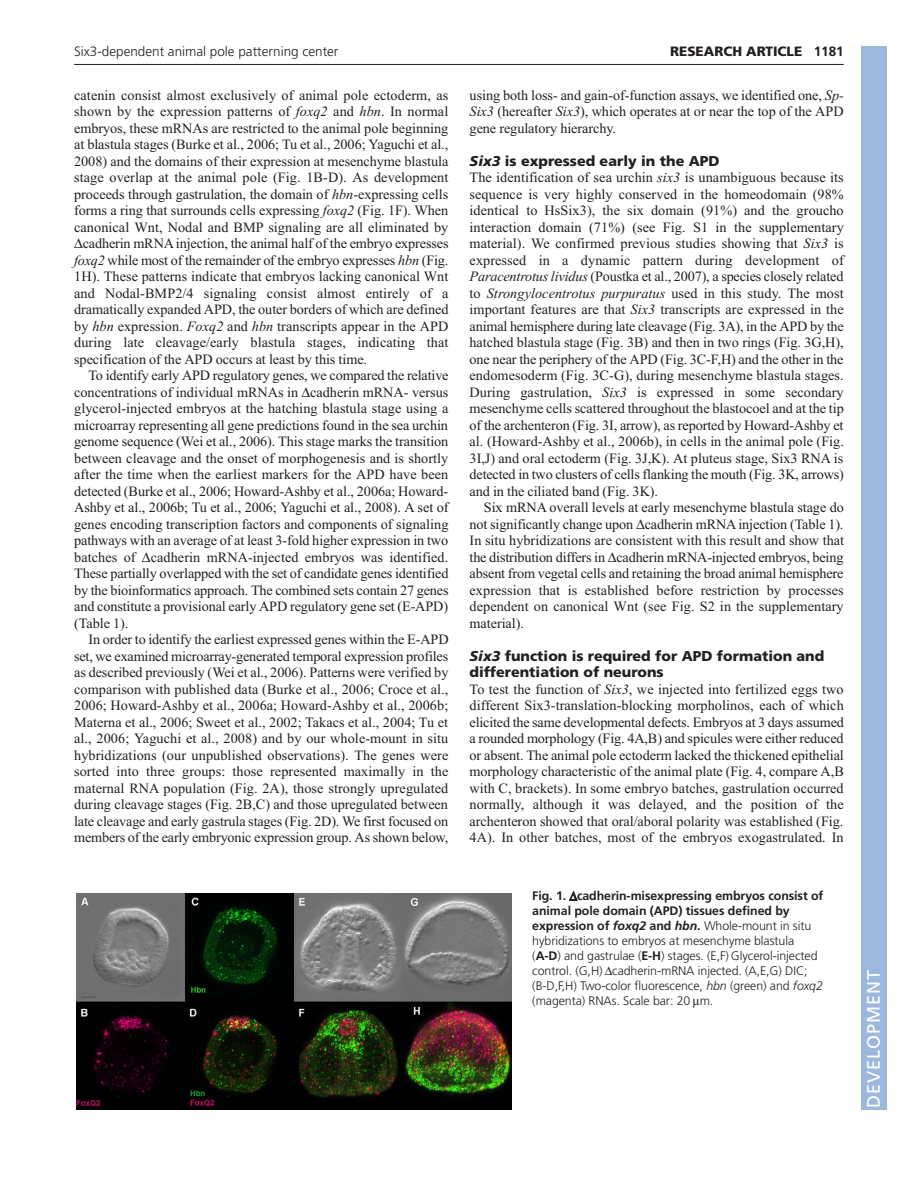
<style>
.page{position:relative;width:918px;height:1188px;background:#fff}
.page>*{position:absolute;margin:0;border:0;box-sizing:border-box;transform-origin:0 0}
.t1{font:18px "Frutiger LT Std";letter-spacing:.055em;color:#fff}
.t2{font:14.25px/16.5px "Times New Roman";letter-spacing:-.005em;color:#231f20;text-align:justify}
.t3{font:900 14.25px/16.5px "Frutiger LT Std";color:#231f20}
.t4{font:300 13.5px "Frutiger LT Std";color:#231f20}
.t5{font:900 13.5px "Frutiger LT Std";color:#231f20}
.t6{font:300 12.3px/15px "Frutiger LT Std";letter-spacing:-.005em;color:#231f20}
.s1{font-weight:700}
.s2{font-style:italic}
.s3{font-weight:700;font-style:italic}
</style>
<div class="page">
<hr style="left:74px;top:64px;width:770px;height:1px;background:#231f20">
<img style="left:77px;top:893px;width:434px;height:217px">
<div style="left:861px;top:46px;width:25px;height:1064px;background:#9cb9db"></div>
<svg style="left:569px;top:891px;width:9px;height:10px"></svg>
<p class="t4" style="left:74px;top:46px;width:266px">Six3-dependent animal pole patterning center</p>
<p class="t5" style="left:670px;top:46px;width:175px">RESEARCH ARTICLE <span class="s1">1181</span></p>
<p class="t2" style="left:74px;top:88px;width:376px">catenin consist almost exclusively of animal pole ectoderm, as</p>
<p class="t2" style="left:74px;top:105px;width:376px">shown by the expression patterns of <span class="s2">foxq2</span> and <span class="s2">hbn</span>. In normal</p>
<p class="t2" style="left:74px;top:121px;width:376px">embryos, these mRNAs are restricted to the animal pole beginning</p>
<p class="t2" style="left:74px;top:138px;width:376px">at blastula stages (Burke et al., 2006; Tu et al., 2006; Yaguchi et al.,</p>
<p class="t2" style="left:74px;top:154px;width:376px">2008) and the domains of their expression at mesenchyme blastula</p>
<p class="t2" style="left:74px;top:171px;width:376px">stage overlap at the animal pole (Fig. 1B-D). As development</p>
<p class="t2" style="left:74px;top:187px;width:376px">proceeds through gastrulation, the domain of <span class="s2">hbn</span>-expressing cells</p>
<p class="t2" style="left:74px;top:204px;width:376px">forms a ring that surrounds cells expressing <span class="s2">foxq2</span> (Fig. 1F). When</p>
<p class="t2" style="left:74px;top:220px;width:376px">canonical Wnt, Nodal and BMP signaling are all eliminated by</p>
<p class="t2" style="left:83px;top:237px;width:367px">cadherin mRNA injection, the animal half of the embryo expresses</p>
<p class="t2" style="left:74px;top:253px;width:376px"><span class="s2">foxq2</span> while most of the remainder of the embryo expresses <span class="s2">hbn</span> (Fig.</p>
<p class="t2" style="left:74px;top:270px;width:376px">1H). These patterns indicate that embryos lacking canonical Wnt</p>
<p class="t2" style="left:74px;top:286px;width:376px">and Nodal-BMP2/4 signaling consist almost entirely of a</p>
<p class="t2" style="left:74px;top:303px;width:376px">dramatically expanded APD, the outer borders of which are defined</p>
<p class="t2" style="left:74px;top:319px;width:376px">by <span class="s2">hbn</span> expression. <span class="s2">Foxq2</span> and <span class="s2">hbn</span> transcripts appear in the APD</p>
<p class="t2" style="left:74px;top:336px;width:376px">during late cleavage/early blastula stages, indicating that</p>
<p class="t2" style="left:74px;top:352px;width:295px">specification of the APD occurs at least by this time.</p>
<p class="t2" style="left:88px;top:369px;width:362px">To identify early APD regulatory genes, we compared the relative</p>
<p class="t2" style="left:74px;top:385px;width:376px">concentrations of individual mRNAs in cadherin mRNA- versus</p>
<p class="t2" style="left:74px;top:402px;width:376px">glycerol-injected embryos at the hatching blastula stage using a</p>
<p class="t2" style="left:74px;top:418px;width:375px">microarray representing all gene predictions found in the sea urchin</p>
<p class="t2" style="left:74px;top:435px;width:376px">genome sequence (Wei et al., 2006). This stage marks the transition</p>
<p class="t2" style="left:74px;top:451px;width:376px">between cleavage and the onset of morphogenesis and is shortly</p>
<p class="t2" style="left:74px;top:468px;width:376px">after the time when the earliest markers for the APD have been</p>
<p class="t2" style="left:74px;top:484px;width:376px">detected (Burke et al., 2006; Howard-Ashby et al., 2006a; Howard-</p>
<p class="t2" style="left:74px;top:501px;width:376px">Ashby et al., 2006b; Tu et al., 2006; Yaguchi et al., 2008). A set of</p>
<p class="t2" style="left:74px;top:517px;width:376px">genes encoding transcription factors and components of signaling</p>
<p class="t2" style="left:74px;top:534px;width:376px">pathways with an average of at least 3-fold higher expression in two</p>
<p class="t2" style="left:74px;top:550px;width:376px">batches of cadherin mRNA-injected embryos was identified.</p>
<p class="t2" style="left:74px;top:567px;width:376px">These partially overlapped with the set of candidate genes identified</p>
<p class="t2" style="left:74px;top:583px;width:376px">by the bioinformatics approach. The combined sets contain 27 genes</p>
<p class="t2" style="left:74px;top:600px;width:376px">and constitute a provisional early APD regulatory gene set (E-APD)</p>
<p class="t2" style="left:74px;top:616px;width:56px">(Table 1).</p>
<p class="t2" style="left:88px;top:633px;width:362px">In order to identify the earliest expressed genes within the E-APD</p>
<p class="t2" style="left:74px;top:649px;width:376px">set, we examined microarray-generated temporal expression profiles</p>
<p class="t2" style="left:74px;top:666px;width:376px">as described previously (Wei et al., 2006). Patterns were verified by</p>
<p class="t2" style="left:74px;top:682px;width:376px">comparison with published data (Burke et al., 2006; Croce et al.,</p>
<p class="t2" style="left:74px;top:699px;width:376px">2006; Howard-Ashby et al., 2006a; Howard-Ashby et al., 2006b;</p>
<p class="t2" style="left:74px;top:715px;width:375px">Materna et al., 2006; Sweet et al., 2002; Takacs et al., 2004; Tu et</p>
<p class="t2" style="left:74px;top:732px;width:376px">al., 2006; Yaguchi et al., 2008) and by our whole-mount in situ</p>
<p class="t2" style="left:74px;top:748px;width:376px">hybridizations (our unpublished observations). The genes were</p>
<p class="t2" style="left:74px;top:765px;width:376px">sorted into three groups: those represented maximally in the</p>
<p class="t2" style="left:74px;top:781px;width:376px">maternal RNA population (Fig. 2A), those strongly upregulated</p>
<p class="t2" style="left:74px;top:798px;width:375px">during cleavage stages (Fig. 2B,C) and those upregulated between</p>
<p class="t2" style="left:74px;top:814px;width:376px">late cleavage and early gastrula stages (Fig. 2D). We first focused on</p>
<p class="t2" style="left:74px;top:831px;width:376px">members of the early embryonic expression group. As shown below,</p>
<p class="t2" style="left:470px;top:88px;width:376px">using both loss- and gain-of-function assays, we identified one, <span class="s2">Sp-Six3</span> (hereafter <span class="s2">Six3</span>), which operates at or near the top of the APD gene regulatory hierarchy.</p>
<p class="t3" style="left:470px;top:154px;width:251px"><span class="s2">Six3</span> is expressed early in the APD</p>
<p class="t2" style="left:470px;top:171px;width:376px">The identification of sea urchin <span class="s2">six3</span> is unambiguous because its sequence is very highly conserved in the homeodomain (98% identical to HsSix3), the six domain (91%) and the groucho interaction domain (71%) (see Fig. S1 in the supplementary material). We confirmed previous studies showing that <span class="s2">Six3</span> is expressed in a dynamic pattern during development of <span class="s2">Paracentrotus lividus</span> (Poustka et al., 2007), a species closely related to <span class="s2">Strongylocentrotus purpuratus</span> used in this study. The most important features are that <span class="s2">Six3</span> transcripts are expressed in the animal hemisphere during late cleavage (Fig. 3A), in the APD by the hatched blastula stage (Fig. 3B) and then in two rings (Fig. 3G,H), one near the periphery of the APD (Fig. 3C-F,H) and the other in the endomesoderm (Fig. 3C-G), during mesenchyme blastula stages.<br>During gastrulation, <span class="s2">Six3</span> is expressed in some secondary mesenchyme cells scattered throughout the blastocoel and at the tip of the archenteron (Fig. 3I, arrow), as reported by Howard-Ashby et al. (Howard-Ashby et al., 2006b), in cells in the animal pole (Fig.<br>3I,J) and oral ectoderm (Fig. 3J,K). At pluteus stage, Six3 RNA is detected in two clusters of cells flanking the mouth (Fig. 3K, arrows) and in the ciliated band (Fig. 3K).</p>
<p class="t2" style="left:470px;top:501px;width:376px;text-indent:14px">Six mRNA overall levels at early mesenchyme blastula stage do not significantly change upon cadherin mRNA injection (Table 1).<br>In situ hybridizations are consistent with this result and show that the distribution differs in cadherin mRNA-injected embryos, being absent from vegetal cells and retaining the broad animal hemisphere expression that is established before restriction by processes dependent on canonical Wnt (see Fig. S2 in the supplementary material).</p>
<p class="t3" style="left:470px;top:649px;width:356px"><span class="s2">Six3</span> function is required for APD formation and differentiation of neurons</p>
<p class="t2" style="left:470px;top:682px;width:376px">To test the function of <span class="s2">Six3</span>, we injected into fertilized eggs two different Six3-translation-blocking morpholinos, each of which elicited the same developmental defects. Embryos at 3 days assumed a rounded morphology (Fig. 4A,B) and spicules were either reduced or absent. The animal pole ectoderm lacked the thickened epithelial morphology characteristic of the animal plate (Fig. 4, compare A,B with C, brackets). In some embryo batches, gastrulation occurred normally, although it was delayed, and the position of the archenteron showed that oral/aboral polarity was established (Fig.<br>4A). In other batches, most of the embryos exogastrulated. In</p>
<p class="t6" style="left:532px;top:890px;width:293px"><span class="s1">Fig. 1. cadherin-misexpressing embryos consist of animal pole domain (APD) tissues defined by expression of</span> <span class="s3">foxq2</span> <span class="s1">and</span> <span class="s3">hbn</span><span class="s1">.</span> Whole-mount in situ hybridizations to embryos at mesenchyme blastula (<span class="s1">A-D</span>) and gastrulae (<span class="s1">E-H</span>) stages. (E,F) Glycerol-injected control. (G,H) cadherin-mRNA injected. (A,E,G) DIC; (B-D,F,H) Two-color fluorescence, <span class="s2">hbn</span> (green) and <span class="s2">foxq2 </span>(magenta) RNAs. Scale bar: 20 m.</p>
<p class="t1" style="left:863px;top:1108px;width:140px;rotate:-90deg">DEVELOPMENT</p>
</div>
